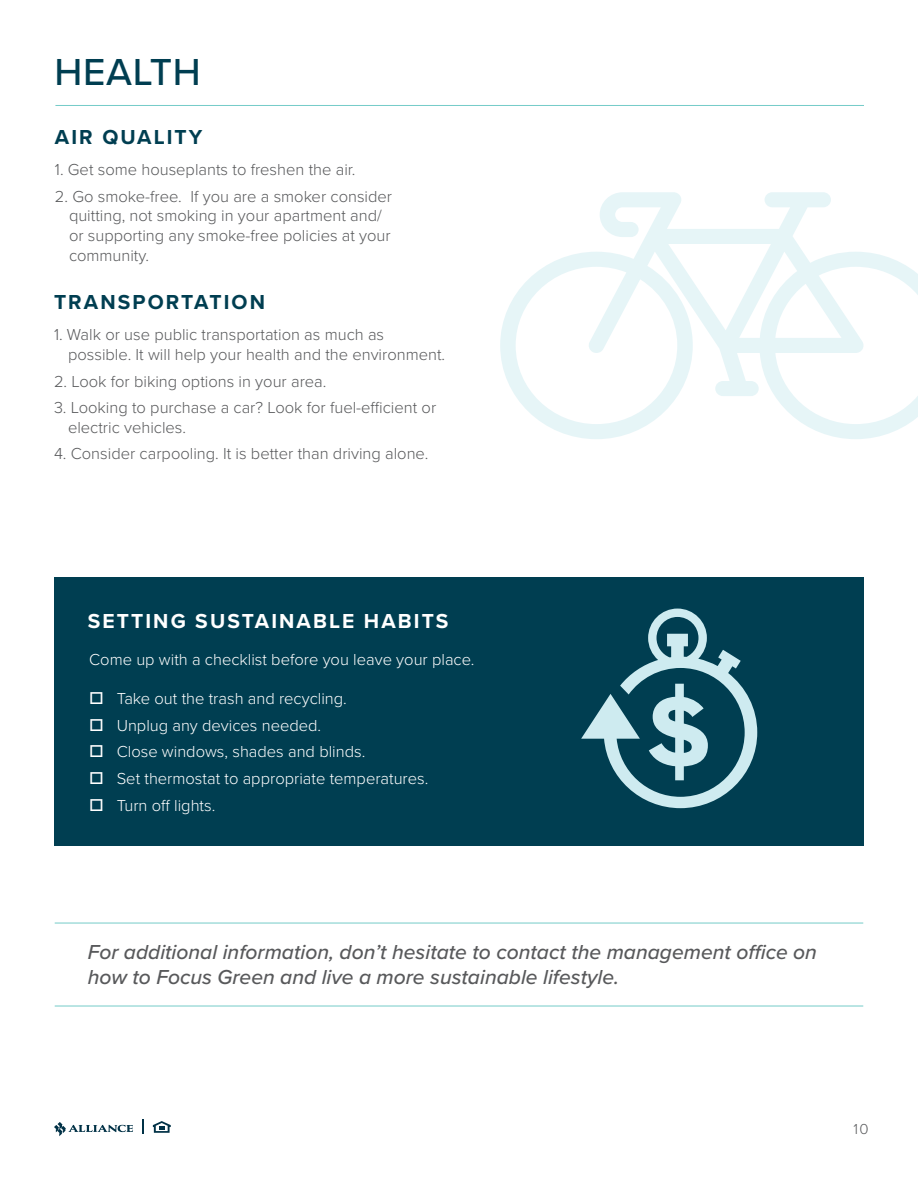
<style>
.page{position:relative;width:918px;height:1188px;background:#fff}
.page>*{position:absolute;margin:0;border:0;box-sizing:border-box;transform-origin:0 0}
.t1{font:500 39px "Proxima Nova";letter-spacing:.02em;color:#003e51}
.t2{font:italic 500 21px/25.2px "Proxima Nova";color:#58595b}
.t3{font:700 21px "Proxima Nova";letter-spacing:.1em;color:#003e51}
.t4{font:700 21px "Proxima Nova";letter-spacing:.1em;color:#fff}
.t5{font:300 16.5px/19.8px "Proxima Nova";color:#58595b}
.t6{font:300 16.5px "Proxima Nova";color:#fff}
.t7{font:300 15px "Proxima Nova";color:#58595b}
</style>
<div class="page">
<svg style="left:54px;top:1122px;width:79px;height:14px"></svg>
<svg style="left:153px;top:1121px;width:18px;height:12px"></svg>
<svg style="left:142px;top:1120px;width:2px;height:14px"></svg>
<svg style="left:500px;top:192px;width:418px;height:247px"></svg>
<div style="left:54px;top:578px;width:809px;height:268px;background:#003e51"></div>
<hr style="left:55px;top:105px;width:809px;height:1px;background:#75cbc8">
<hr style="left:55px;top:923px;width:808px;height:1px;background:#75cbc8">
<hr style="left:55px;top:1006px;width:808px;height:1px;background:#75cbc8">
<svg style="left:581px;top:609px;width:176px;height:199px"></svg>
<h1 class="t1" style="left:54px;top:43px;width:148px">HEALTH</h1>
<p class="t3" style="left:55px;top:121px;width:149px">AIR QUALITY</p>
<p class="t5" style="left:55px;top:159px;width:302px">1. Get some houseplants to freshen the air.</p>
<p class="t5" style="left:69px;top:185px;width:325px;text-indent:-14px">2. Go smoke-free. If you are a smoker consider quitting, not smoking in your apartment and/ or supporting any smoke-free policies at your community.</p>
<p class="t3" style="left:54px;top:287px;width:213px">TRANSPORTATION</p>
<p class="t5" style="left:68px;top:324px;width:379px;text-indent:-14px">1. Walk or use public transportation as much as possible. It will help your health and the environment.</p>
<p class="t5" style="left:54px;top:370px;width:274px">2. Look for biking options in your area.</p>
<p class="t5" style="left:68px;top:397px;width:370px;text-indent:-14px">3. Looking to purchase a car? Look for fuel-efficient or electric vehicles.</p>
<p class="t5" style="left:54px;top:443px;width:376px">4. Consider carpooling. It is better than driving alone.</p>
<p class="t4" style="left:88px;top:605px;width:362px">SETTING SUSTAINABLE HABITS</p>
<p class="t6" style="left:89px;top:647px;width:387px">Come up with a checklist before you leave your place.</p>
<p class="t6" style="left:89px;top:687px;width:259px">□ Take out the trash and recycling.</p>
<p class="t6" style="left:89px;top:713px;width:234px">□ Unplug any devices needed.</p>
<p class="t6" style="left:89px;top:740px;width:278px">□ Close windows, shades and blinds.</p>
<p class="t6" style="left:89px;top:766px;width:341px">□ Set thermostat to appropriate temperatures.</p>
<p class="t6" style="left:89px;top:793px;width:128px">□ Turn off lights.</p>
<p class="t2" style="left:88px;top:938px;width:731px">For additional information, don’t hesitate to contact the management office on how to Focus Green and live a more sustainable lifestyle.</p>
<p class="t7" style="left:854px;top:1118px;width:17px">10</p>
</div>
